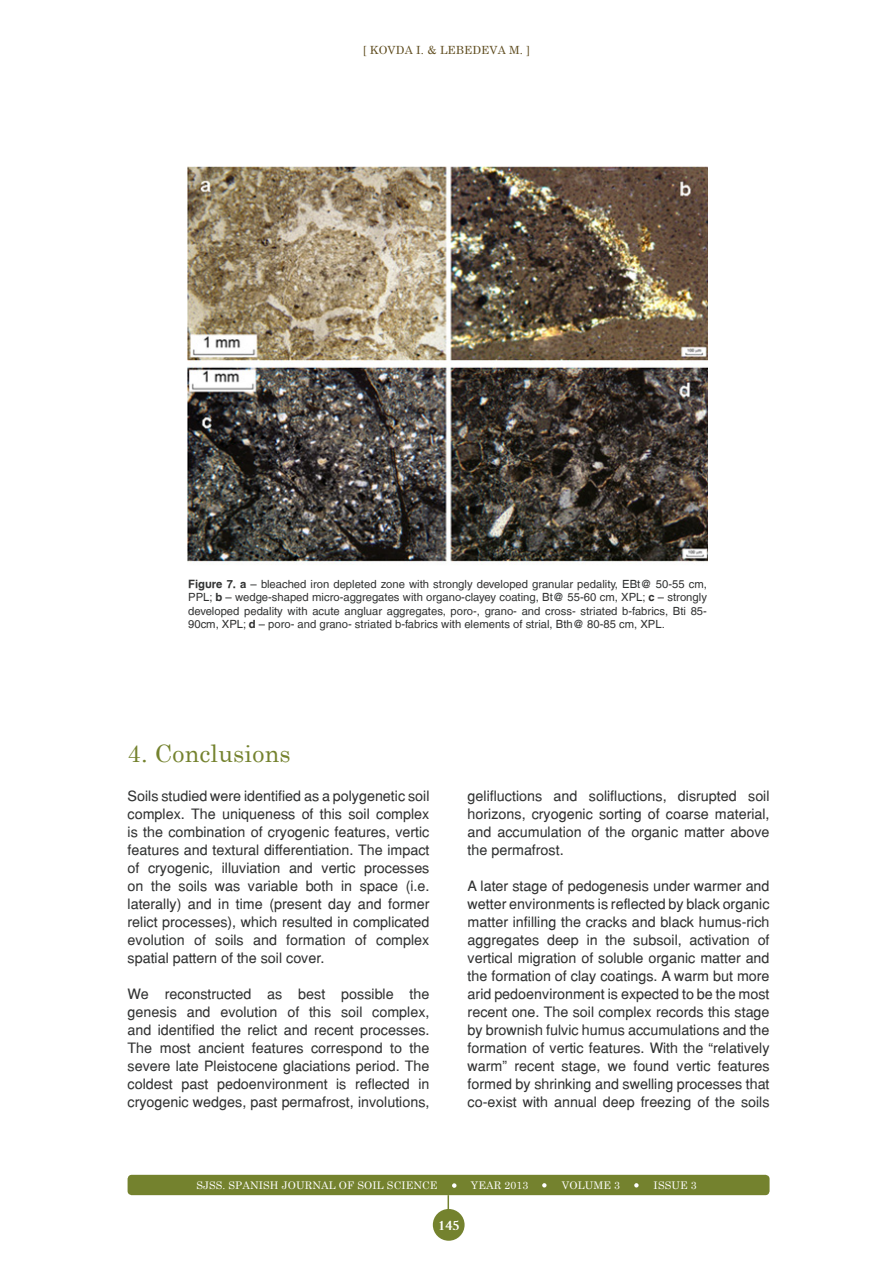
<style>
.page{position:relative;width:893px;height:1263px;background:#fff}
.page>*{position:absolute;margin:0;border:0;box-sizing:border-box;transform-origin:0 0}
.body{font:24px "Century Schoolbook";letter-spacing:.01em;color:#74822e}
.t1{font:300 15px "Caslon";color:#fff}
.body-2{font:14.25px/18px "Helvetica";color:#313232;text-align:justify}
.t2{font:11.25px/13.5px "Helvetica LT";color:#313232;text-align:justify}
.t3{font:11.25px "Century Schoolbook";letter-spacing:.01em;color:#5d4a1c}
.t4{font:10.5px "Century Schoolbook";letter-spacing:.01em;color:#fff}
.s1{font-family:"Helvetica Textbook LT";font-weight:700}
.s2{font-weight:700}
</style>
<div class="page">
<svg style="left:448px;top:1195px;width:1px;height:14px"></svg>
<div style="left:433px;top:1209px;width:32px;height:32px;background:#74822e;border-radius:50%"></div>
<div style="left:128px;top:1175px;width:642px;height:20px;background:#74822e;border-radius:4px"></div>
<svg style="left:452px;top:1183px;width:4px;height:5px"></svg>
<svg style="left:542px;top:1183px;width:5px;height:4px"></svg>
<svg style="left:634px;top:1183px;width:5px;height:4px"></svg>
<img style="left:188px;top:167px;width:519px;height:398px">
<p class="t3" style="left:363px;top:41px;width:169px">[ KOVDA I. &amp; LEBEDEVA M. ]</p>
<p class="t2" style="left:188px;top:577px;width:520px"><span class="s1">Figure 7.</span> <span class="s2">a</span> – bleached iron depleted zone with strongly developed granular pedality, EBt@ 50-55 cm, PPL; <span class="s2">b</span> – wedge-shaped micro-aggregates with organo-clayey coating, Bt@ 55-60 cm, XPL; <span class="s2">c</span> – strongly developed pedality with acute angluar aggregates, poro-, grano- and cross- striated b-fabrics, Bti 85- 90cm, XPL; <span class="s2">d</span> – poro- and grano- striated b-fabrics with elements of strial, Bth@ 80-85 cm, XPL.</p>
<p class="body" style="left:128px;top:734px;width:165px">4. Conclusions</p>
<p class="body-2" style="left:128px;top:786px;width:303px">Soils studied were identified as a polygenetic soil complex. The uniqueness of this soil complex is the combination of cryogenic features, vertic features and textural differentiation. The impact of cryogenic, illuviation and vertic processes on the soils was variable both in space (i.e. laterally) and in time (present day and former relict processes), which resulted in complicated evolution of soils and formation of complex spatial pattern of the soil cover.</p>
<p class="body-2" style="left:128px;top:984px;width:303px">We reconstructed as best possible the genesis and evolution of this soil complex, and identified the relict and recent processes.<br>The most ancient features correspond to the severe late Pleistocene glaciations period. The coldest past pedoenvironment is reflected in cryogenic wedges, past permafrost, involutions,</p>
<p class="body-2" style="left:468px;top:786px;width:303px">gelifluctions and solifluctions, disrupted soil horizons, cryogenic sorting of coarse material, and accumulation of the organic matter above the permafrost.</p>
<p class="body-2" style="left:468px;top:876px;width:303px">A later stage of pedogenesis under warmer and wetter environments is reflected by black organic matter infilling the cracks and black humus-rich aggregates deep in the subsoil, activation of vertical migration of soluble organic matter and the formation of clay coatings. A warm but more arid pedoenvironment is expected to be the most recent one. The soil complex records this stage by brownish fulvic humus accumulations and the formation of vertic features. With the “relatively warm” recent stage, we found vertic features formed by shrinking and swelling processes that co-exist with annual deep freezing of the soils</p>
<p class="t4" style="left:196px;top:1176px;width:243px">SJSS. SPANISH JOURNAL OF SOIL SCIENCE</p>
<p class="t4" style="left:471px;top:1176px;width:59px">YEAR 2013</p>
<p class="t4" style="left:562px;top:1176px;width:60px">VOLUME 3</p>
<p class="t4" style="left:654px;top:1176px;width:45px">ISSUE 3</p>
<p class="t1" style="left:438px;top:1219px;width:23px">145</p>
</div>
